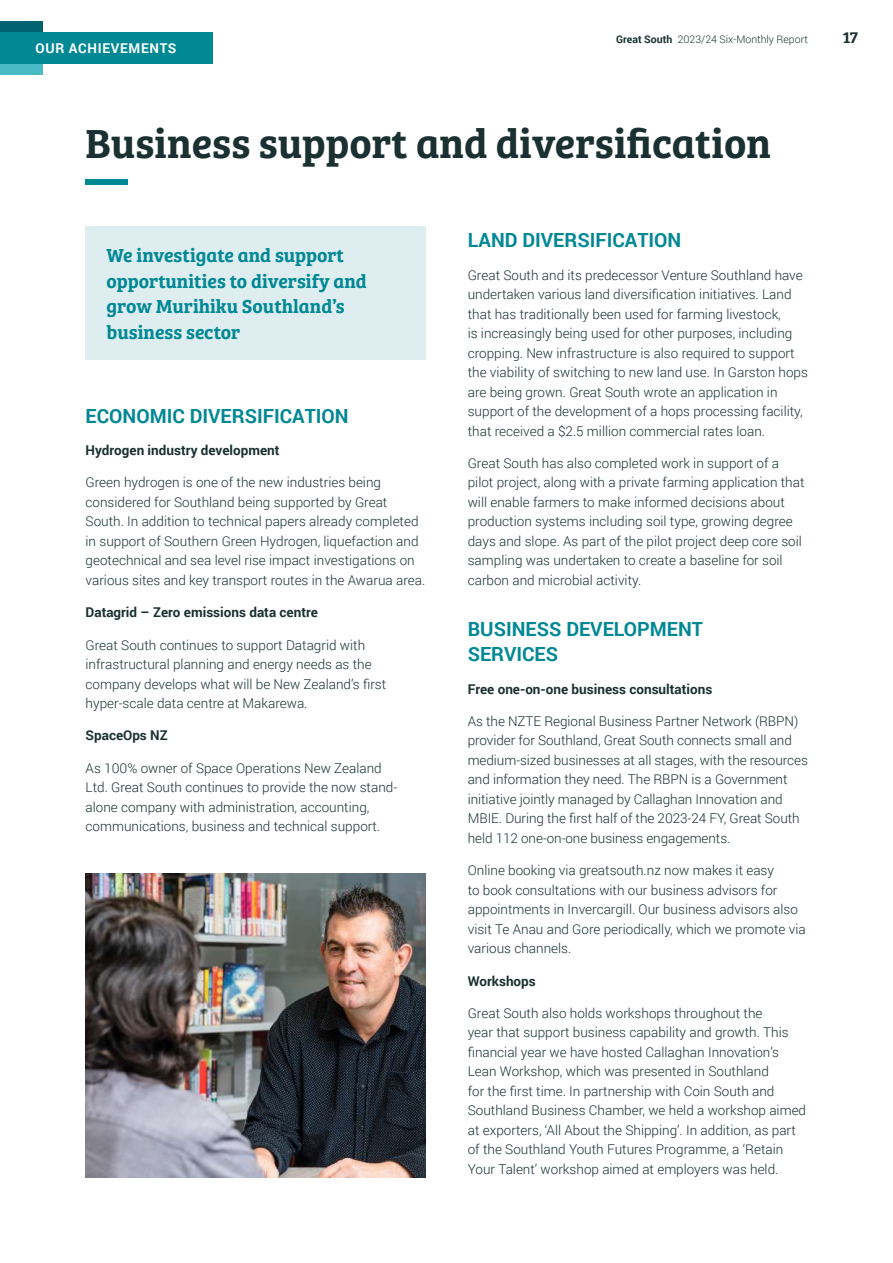
<style>
.page{position:relative;width:893px;height:1263px;background:#fff}
.page>*{position:absolute;margin:0;border:0;box-sizing:border-box;transform-origin:0 0}
.t1{font:42px "Bree Serif Sb";color:#1b3030}
.t2{font:19.5px/25.5px "Bree Serif Sb";color:#008895}
.t3{font:700 19.5px/25.5px "Roboto";color:#008895}
.t4{font:16.5px "Bree Serif Sb";color:#1b3030}
.t5{font:300 13.5px/19.5px "Roboto";color:#1b3030}
.t6{font:700 13.5px "Roboto";color:#1b3030}
.t7{font:700 13.5px "Roboto";letter-spacing:.05em;color:#fff}
.t8{font:300 10.5px "Roboto";color:#1b3030}
.s1{font-weight:700}
</style>
<div class="page">
<div style="left:85px;top:227px;width:340px;height:133px;background:#ddedf0"></div>
<img style="left:85px;top:873px;width:340px;height:305px">
<div style="left:0;top:21px;width:43px;height:11px;background:#006372"></div>
<div style="left:0;top:64px;width:43px;height:10px;background:#4abac7"></div>
<div style="left:0;top:32px;width:212px;height:32px;background:#008895"></div>
<div style="left:85px;top:179px;width:43px;height:5px;background:#008895"></div>
<p class="t7" style="left:35px;top:38px;width:142px">OUR ACHIEVEMENTS</p>
<p class="t8" style="left:616px;top:32px;width:193px"><span class="s1">Great South</span> 2023/24 Six-Monthly Report</p>
<p class="t4" style="left:843px;top:24px;width:17px">17</p>
<h1 class="t1" style="left:85px;top:111px;width:688px">Business support and diversification</h1>
<h2 class="t2" style="left:106px;top:241px;width:262px">We investigate and support opportunities to diversify and grow Murihiku Southland’s business sector</h2>
<h2 class="t3" style="left:86px;top:402px;width:265px">ECONOMIC DIVERSIFICATION</h2>
<p class="t6" style="left:86px;top:441px;width:195px">Hydrogen industry development</p>
<p class="t5" style="left:86px;top:472px;width:341px">Green hydrogen is one of the new industries being considered for Southland being supported by Great South. In addition to technical papers already completed in support of Southern Green Hydrogen, liquefaction and geotechnical and sea level rise impact investigations on various sites and key transport routes in the Awarua area.</p>
<p class="t6" style="left:86px;top:603px;width:234px">Datagrid – Zero emissions data centre</p>
<p class="t5" style="left:86px;top:634px;width:302px">Great South continues to support Datagrid with infrastructural planning and energy needs as the company develops what will be New Zealand’s first hyper-scale data centre at Makarewa.</p>
<p class="t6" style="left:86px;top:726px;width:84px">SpaceOps NZ</p>
<p class="t5" style="left:86px;top:757px;width:313px">As 100% owner of Space Operations New Zealand Ltd. Great South continues to provide the now stand&shy;alone company with administration, accounting, communications, business and technical support.</p>
<h2 class="t3" style="left:468px;top:227px;width:215px">LAND DIVERSIFICATION</h2>
<p class="t5" style="left:468px;top:265px;width:342px">Great South and its predecessor Venture Southland have undertaken various land diversification initiatives. Land that has traditionally been used for farming livestock,<br>is increasingly being used for other purposes, including cropping. New infrastructure is also required to support the viability of switching to new land use. In Garston hops are being grown. Great South wrote an application in support of the development of a hops processing facility, that received a $2.5 million commercial rates loan.</p>
<p class="t5" style="left:468px;top:453px;width:338px">Great South has also completed work in support of a pilot project, along with a private farming application that will enable farmers to make informed decisions about production systems including soil type, growing degree days and slope. As part of the pilot project deep core soil sampling was undertaken to create a baseline for soil carbon and microbial activity.</p>
<h2 class="t3" style="left:468px;top:615px;width:237px">BUSINESS DEVELOPMENT<br>SERVICES</h2>
<p class="t6" style="left:468px;top:679px;width:246px">Free one-on-one business consultations</p>
<p class="t5" style="left:468px;top:711px;width:342px">As the NZTE Regional Business Partner Network (RBPN) provider for Southland, Great South connects small and medium-sized businesses at all stages, with the resources and information they need. The RBPN is a Government initiative jointly managed by Callaghan Innovation and MBIE. During the first half of the 2023-24 FY, Great South held 112 one-on-one business engagements.</p>
<p class="t5" style="left:468px;top:860px;width:340px">Online booking via greatsouth.nz now makes it easy<br>to book consultations with our business advisors for appointments in Invercargill. Our business advisors also visit Te Anau and Gore periodically, which we promote via various channels.</p>
<p class="t6" style="left:468px;top:971px;width:70px">Workshops</p>
<p class="t5" style="left:468px;top:1003px;width:340px">Great South also holds workshops throughout the<br>year that support business capability and growth. This financial year we have hosted Callaghan Innovation’s Lean Workshop, which was presented in Southland<br>for the first time. In partnership with Coin South and Southland Business Chamber, we held a workshop aimed at exporters, ‘All About the Shipping’. In addition, as part of the Southland Youth Futures Programme, a ‘Retain Your Talent’ workshop aimed at employers was held.</p>
</div>
